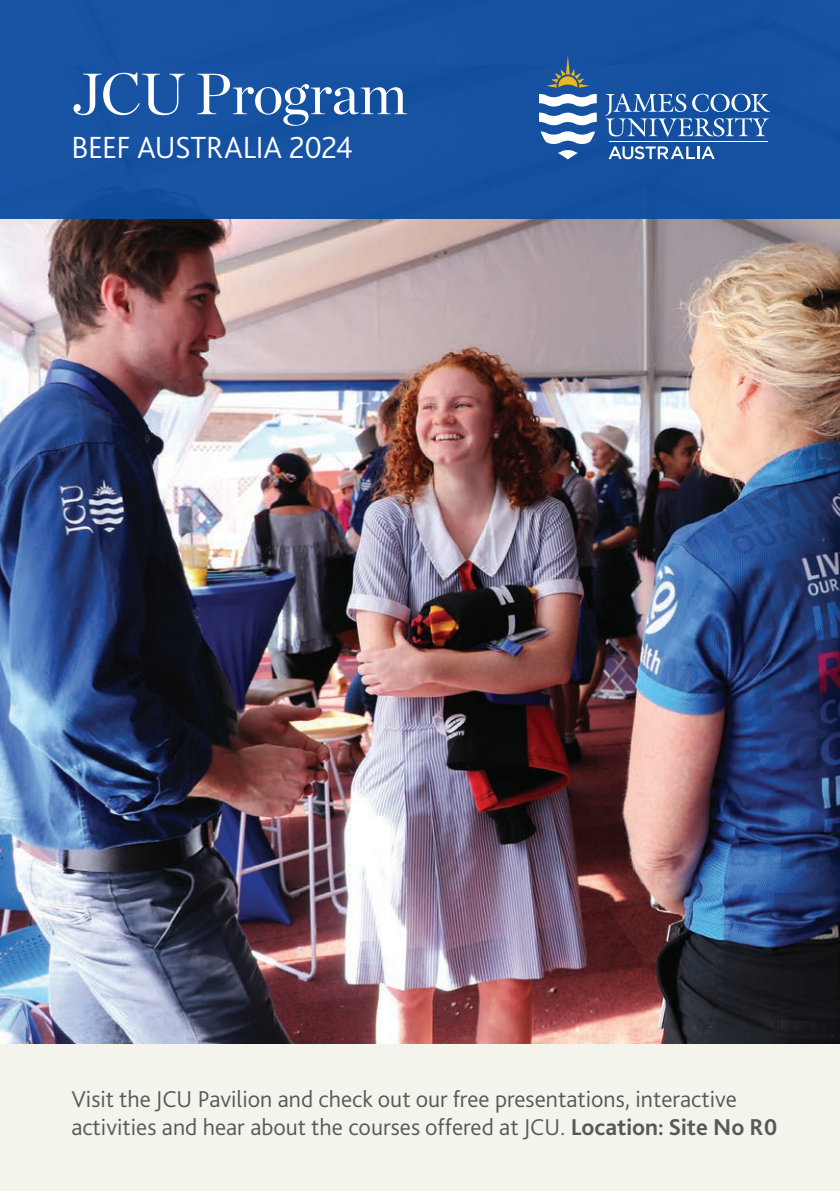
<style>
.page{position:relative;width:840px;height:1191px;background:#fff}
.page>*{position:absolute;margin:0;border:0;box-sizing:border-box;transform-origin:0 0}
.t1{font:58px "Chronicle Display";letter-spacing:-.015em;color:#fff}
.t2{font:300 32px "Bliss 2";letter-spacing:-.02em;color:#fff}
.t3{font:300 24px/28px "Bliss 2";color:#57585a}
.s1{font-weight:700}
</style>
<div class="page">
<img style="left:0;top:218px;width:839px;height:827px">
<div style="left:0;top:1045px;width:839px;height:146px;background:#f4f4ec"></div>
<div style="left:0;top:0;width:839px;height:218px;background:#1652a1"></div>
<svg style="left:539px;top:113px;width:57px;height:12px"></svg>
<svg style="left:540px;top:131px;width:54px;height:13px"></svg>
<svg style="left:558px;top:150px;width:19px;height:9px"></svg>
<svg style="left:539px;top:94px;width:57px;height:13px"></svg>
<svg style="left:546px;top:56px;width:43px;height:32px"></svg>
<svg style="left:605px;top:93px;width:164px;height:44px"></svg>
<hr style="left:608px;top:141px;width:159px;height:1px;background:#fff">
<svg style="left:608px;top:146px;width:106px;height:13px"></svg>
<h1 class="t1" style="left:71px;top:49px;width:337px">JCU Program</h1>
<h2 class="t2" style="left:71px;top:128px;width:283px">BEEF AUSTRALIA 2024</h2>
<p class="t3" style="left:71px;top:1084px;width:707px">Visit the JCU Pavilion and check out our free presentations, interactive activities and hear about the courses offered at JCU. <span class="s1">Location: Site No R0</span></p>
</div>
